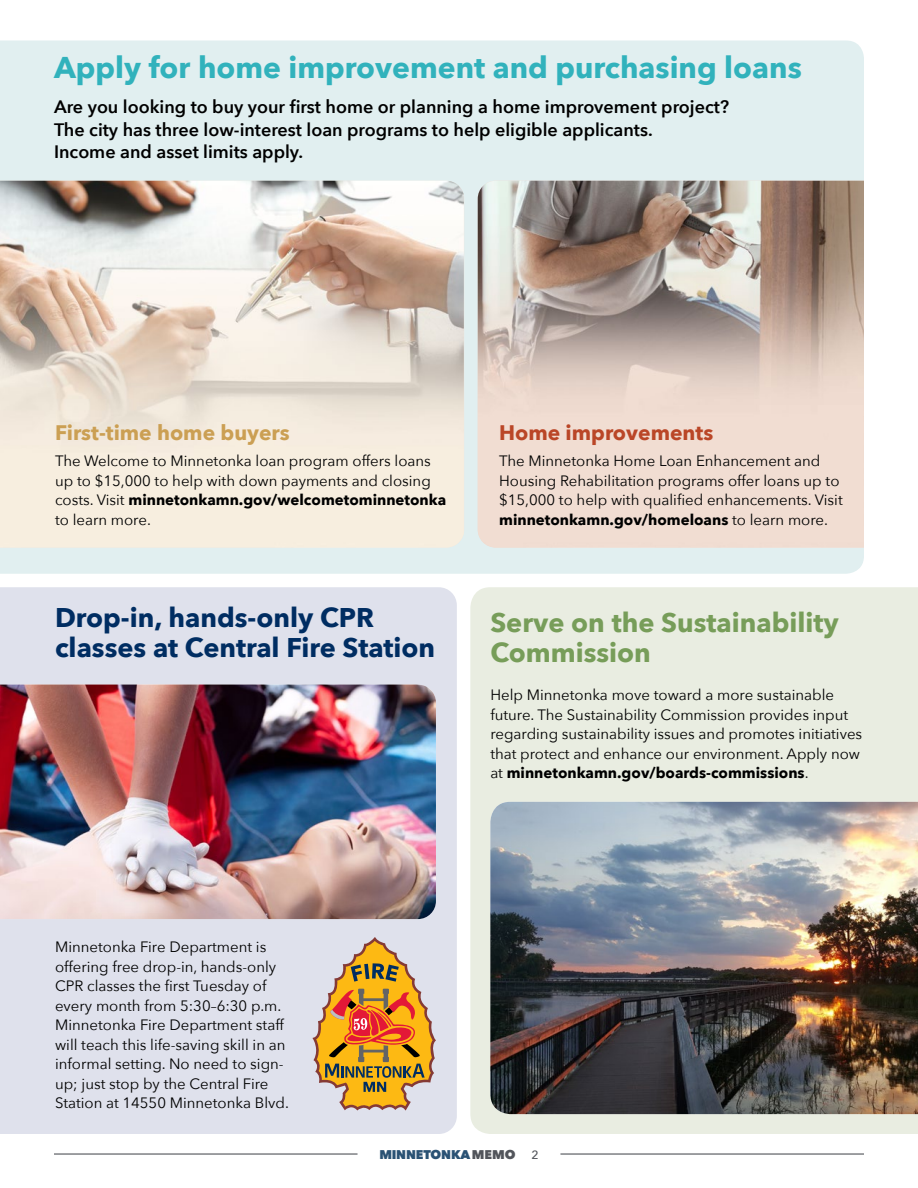
<style>
.page{position:relative;width:918px;height:1188px;background:#fff}
.page>*{position:absolute;margin:0;border:0;box-sizing:border-box;transform-origin:0 0}
.t1{font:700 30px "Avenir Next";color:#31b2bc}
.t2{font:700 27px/30px "Avenir Next";color:#002d62}
.t3{font:700 27px/30px "Avenir Next";color:#779d59}
.t4{font:700 21px "Avenir Next";color:#cb9f53}
.t5{font:700 21px "Avenir Next";color:#ba4627}
.t6{font:600 18px/22.5px "Avenir Next";color:#000}
.t7{font:15px/19.5px "Avenir Next";color:#000}
.t8{font:800 12.6px "Avenir Next";letter-spacing:-.01em;color:#2a5274}
.s1{font-weight:700}
.s2{color:#52555b}
.s3{font-weight:500;font-size:12px;color:#52555b}
</style>
<div class="page">
<div style="left:0;top:40px;width:864px;height:534px;background:#e1eff0"></div>
<img style="left:0;top:181px;width:464px;height:367px">
<img style="left:478px;top:181px;width:386px;height:367px">
<hr style="left:54px;top:1153px;width:304px;height:2px;background:#52555b">
<hr style="left:560px;top:1153px;width:304px;height:2px;background:#52555b">
<div style="left:470px;top:587px;width:448px;height:547px;background:#e9ede1"></div>
<img style="left:490px;top:802px;width:428px;height:312px">
<div style="left:0;top:587px;width:457px;height:547px;background:#dfe1ec"></div>
<img style="left:0;top:685px;width:436px;height:234px">
<svg style="left:312px;top:937px;width:124px;height:174px;background:#d5a564"></svg>
<h1 class="t1" style="left:54px;top:42px;width:749px">Apply for home improvement and purchasing loans</h1>
<p class="t6" style="left:54px;top:95px;width:677px">Are you looking to buy your first home or planning a home improvement project?<br>The city has three low-interest loan programs to help eligible applicants.<br>Income and asset limits apply.</p>
<h3 class="t4" style="left:55px;top:414px;width:236px">First-time home buyers</h3>
<p class="t7" style="left:55px;top:450px;width:393px">The Welcome to Minnetonka loan program offers loans up to $15,000 to help with down payments and closing costs. Visit <span class="s1">minnetonkamn.gov/welcometominnetonka </span>to learn more.</p>
<h2 class="t2" style="left:55px;top:602px;width:382px">Drop-in, hands-only CPR classes at Central Fire Station</h2>
<h3 class="t5" style="left:499px;top:414px;width:216px">Home improvements</h3>
<p class="t7" style="left:499px;top:450px;width:345px">The Minnetonka Home Loan Enhancement and Housing Rehabilitation programs offer loans up to $15,000 to help with qualified enhancements. Visit <span class="s1">minnetonkamn.gov/homeloans</span> to learn more.</p>
<h2 class="t3" style="left:490px;top:607px;width:350px">Serve on the Sustainability<br>Commission</h2>
<p class="t7" style="left:490px;top:684px;width:373px">Help Minnetonka move toward a more sustainable future. The Sustainability Commission provides input regarding sustainability issues and promotes initiatives that protect and enhance our environment. Apply now at <span class="s1">minnetonkamn.gov/boards-commissions</span>.</p>
<p class="t7" style="left:55px;top:937px;width:235px">Minnetonka Fire Department is offering free drop-in, hands-only CPR classes the first Tuesday of every month from 5:30–6:30 p.m.<br>Minnetonka Fire Department staff will teach this life-saving skill in an informal setting. No need to sign&shy;up; just stop by the Central Fire Station at 14550 Minnetonka Blvd.</p>
<p class="t8" style="left:379px;top:1147px;width:161px">MINNETONKA<span class="s2">MEMO</span> <span class="s3">2</span></p>
</div>
